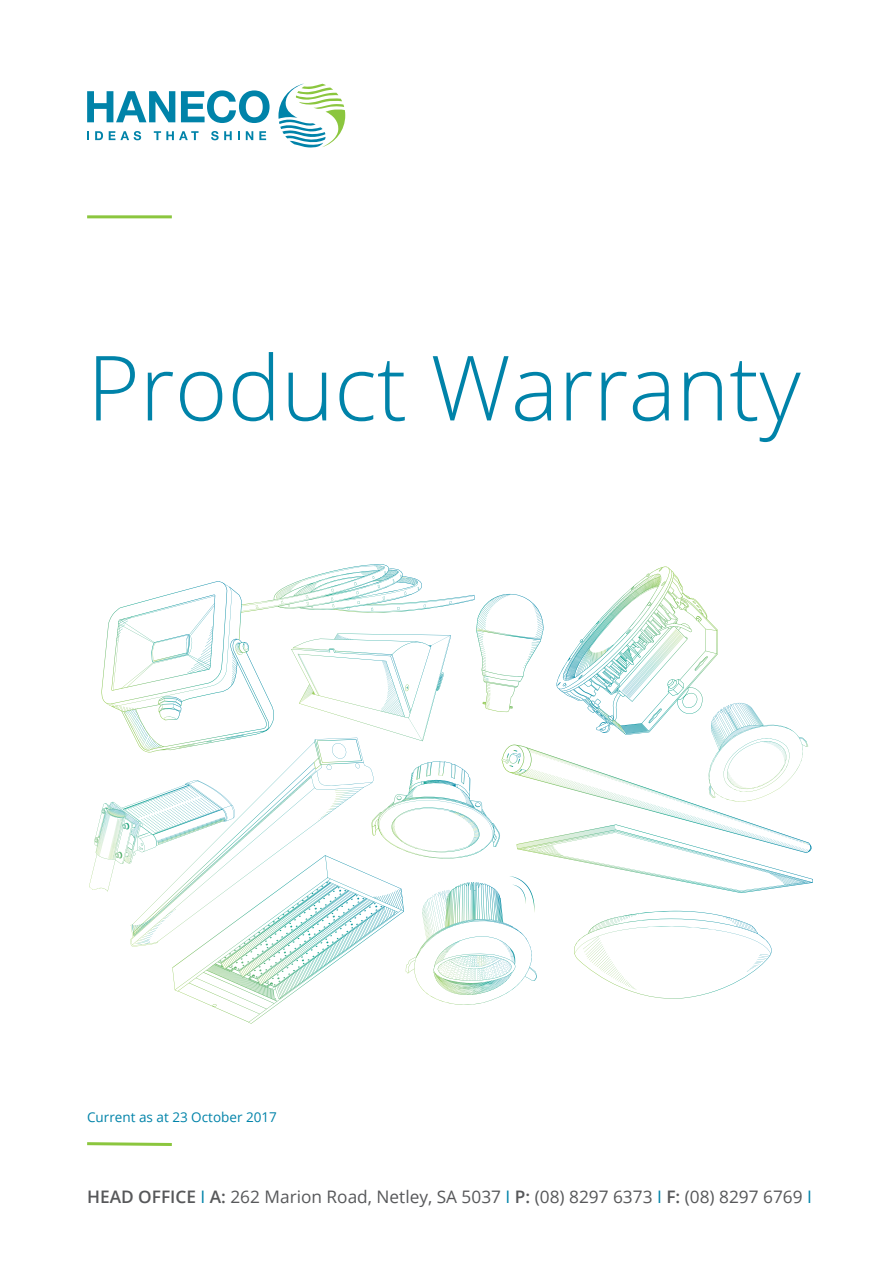
<style>
.page{position:relative;width:893px;height:1263px;background:#fff}
.page>*{position:absolute;margin:0;border:0;box-sizing:border-box;transform-origin:0 0}
.t1{font:300 90px "Open Sans";color:#0083a9}
.t2{font:17.25px "Open Sans";color:#57585a}
.t3{font:13.5px "Open Sans";color:#0083a9}
.s1{font-weight:600}
.s2{color:#0083a9}
</style>
<div class="page">
<svg style="left:278px;top:83px;width:67px;height:65px"></svg>
<svg style="left:87px;top:91px;width:88px;height:31px"></svg>
<svg style="left:181px;top:90px;width:89px;height:33px"></svg>
<svg style="left:87px;top:131px;width:2px;height:9px"></svg>
<svg style="left:95px;top:131px;width:8px;height:9px"></svg>
<svg style="left:109px;top:131px;width:32px;height:9px"></svg>
<svg style="left:154px;top:131px;width:45px;height:9px"></svg>
<svg style="left:211px;top:131px;width:21px;height:9px"></svg>
<svg style="left:238px;top:131px;width:2px;height:9px"></svg>
<svg style="left:246px;top:131px;width:7px;height:9px"></svg>
<svg style="left:259px;top:131px;width:7px;height:9px"></svg>
<svg style="left:89px;top:564px;width:724px;height:460px"></svg>
<svg style="left:87px;top:1142px;width:85px;height:4px"></svg>
<hr style="left:87px;top:215px;width:85px;height:3px;background:#8bc63e">
<h1 class="t1" style="left:87px;top:326px;width:715px">Product Warranty</h1>
<p class="t3" style="left:87px;top:1108px;width:191px">Current as at 23 October 2017</p>
<p class="t2" style="left:87px;top:1184px;width:726px"><span class="s1">HEAD OFFICE</span> <span class="s2">I</span> <span class="s1">A:</span> 262 Marion Road, Netley, SA 5037 <span class="s2">I</span> <span class="s1">P:</span> (08) 8297 6373 <span class="s2">I</span> <span class="s1">F:</span> (08) 8297 6769 <span class="s2">I</span></p>
</div>
